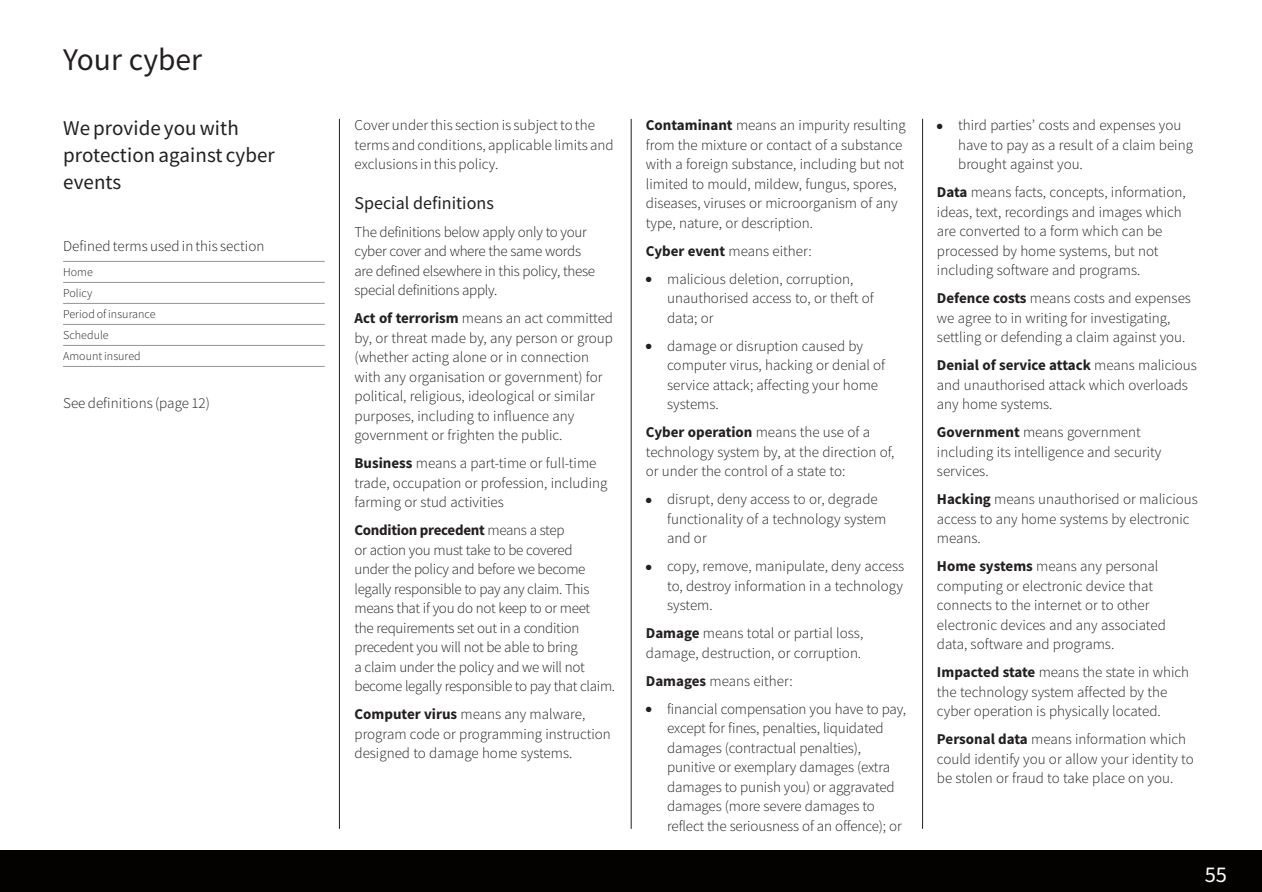
<style>
.page{position:relative;width:1262px;height:892px;background:#fff}
.page>*{position:absolute;margin:0;border:0;box-sizing:border-box;transform-origin:0 0}
.t1{font:31.5px "Source Sans Pro";color:#231f20}
.t2{font:22.5px "Source Sans Pro";color:#fff}
.t3{font:21px/27px "Source Sans Pro";letter-spacing:.005em;color:#231f20}
.t4{font:18px "Source Sans Pro";color:#231f20}
.t5{font:300 15px/19.5px "Source Sans Pro";color:#231f20}
.t6{font:300 15px/19.5px "Source Sans Pro";letter-spacing:-.02em;color:#231f20}
.t7{font:300 12px/21px "Source Sans Pro";letter-spacing:.005em;color:#231f20}
.s1{font-weight:700}
</style>
<div class="page">
<div style="left:0;top:850px;width:1261px;height:42px;background:#040101"></div>
<hr style="left:339px;top:119px;width:1px;height:709px;background:#231f20">
<hr style="left:631px;top:119px;width:1px;height:709px;background:#231f20">
<hr style="left:922px;top:119px;width:1px;height:709px;background:#231f20">
<hr style="left:63px;top:261px;width:262px;height:1px;background:#939598">
<hr style="left:63px;top:282px;width:262px;height:1px;background:#939598">
<hr style="left:63px;top:303px;width:262px;height:1px;background:#939598">
<hr style="left:63px;top:324px;width:262px;height:1px;background:#939598">
<hr style="left:63px;top:345px;width:262px;height:1px;background:#939598">
<hr style="left:63px;top:366px;width:262px;height:1px;background:#939598">
<h1 class="t1" style="left:63px;top:39px;width:141px">Your cyber</h1>
<h3 class="t3" style="left:63px;top:114px;width:213px">We provide you with protection against cyber events</h3>
<p class="t5" style="left:63px;top:236px;width:203px">Defined terms used in this section</p>
<p class="t7" style="left:63px;top:262px;width:94px">Home<br>Policy<br>Period of insurance<br>Schedule<br>Amount insured</p>
<p class="t5" style="left:63px;top:393px;width:148px">See definitions (page 12)</p>
<p class="t5" style="left:354px;top:115px;width:261px">Cover under this section is subject to the terms and conditions, applicable limits and exclusions in this policy.</p>
<p class="t4" style="left:354px;top:191px;width:141px">Special definitions</p>
<p class="t6" style="left:354px;top:222px;width:242px">The definitions below apply only to your cyber cover and where the same words are defined elsewhere in this policy, these special definitions apply.</p>
<p class="t5" style="left:354px;top:308px;width:260px"><span class="s1">Act of terrorism</span> means an act committed by, or threat made by, any person or group (whether acting alone or in connection with any organisation or government) for political, religious, ideological or similar purposes, including to influence any government or frighten the public.</p>
<p class="t5" style="left:354px;top:453px;width:254px"><span class="s1">Business</span> means a part-time or full-time trade, occupation or profession, including farming or stud activities</p>
<p class="t6" style="left:354px;top:520px;width:262px"><span class="s1">Condition precedent</span> means a step<br>or action you must take to be covered<br>under the policy and before we become legally responsible to pay any claim. This means that if you do not keep to or meet<br>the requirements set out in a condition precedent you will not be able to bring<br>a claim under the policy and we will not become legally responsible to pay that claim.</p>
<p class="t5" style="left:354px;top:704px;width:258px"><span class="s1">Computer virus</span> means any malware, program code or programming instruction designed to damage home systems.</p>
<p class="t5" style="left:646px;top:115px;width:261px"><span class="s1">Contaminant</span> means an impurity resulting from the mixture or contact of a substance with a foreign substance, including but not limited to mould, mildew, fungus, spores, diseases, viruses or microorganism of any type, nature, or description.</p>
<p class="t5" style="left:646px;top:241px;width:167px"><span class="s1">Cyber event</span> means either:</p>
<p class="t5" style="left:667px;top:269px;width:208px;text-indent:-21px">● malicious deletion, corruption, unauthorised access to, or theft of data; or</p>
<p class="t5" style="left:667px;top:336px;width:219px;text-indent:-21px">● damage or disruption caused by computer virus, hacking or denial of service attack; affecting your home systems.</p>
<p class="t5" style="left:646px;top:422px;width:250px"><span class="s1">Cyber operation</span> means the use of a technology system by, at the direction of, or under the control of a state to:</p>
<p class="t5" style="left:667px;top:489px;width:221px;text-indent:-21px">● disrupt, deny access to or, degrade functionality of a technology system and or</p>
<p class="t5" style="left:667px;top:556px;width:238px;text-align:justify;text-indent:-21px">● copy, remove, manipulate, deny access to, destroy information in a technology system.</p>
<p class="t5" style="left:646px;top:623px;width:219px"><span class="s1">Damage</span> means total or partial loss, damage, destruction, or corruption.</p>
<p class="t5" style="left:646px;top:671px;width:148px"><span class="s1">Damages</span> means either:</p>
<p class="t5" style="left:667px;top:699px;width:240px;text-indent:-21px">● financial compensation you have to pay, except for fines, penalties, liquidated damages (contractual penalties), punitive or exemplary damages (extra damages to punish you) or aggravated damages (more severe damages to reflect the seriousness of an offence); or</p>
<p class="t5" style="left:958px;top:115px;width:236px;text-indent:-21px">● third parties’ costs and expenses you have to pay as a result of a claim being brought against you.</p>
<p class="t5" style="left:937px;top:182px;width:250px"><span class="s1">Data</span> means facts, concepts, information, ideas, text, recordings and images which are converted to a form which can be processed by home systems, but not including software and programs.</p>
<p class="t5" style="left:937px;top:288px;width:255px"><span class="s1">Defence costs</span> means costs and expenses we agree to in writing for investigating, settling or defending a claim against you.</p>
<p class="t5" style="left:937px;top:355px;width:261px"><span class="s1">Denial of service attack</span> means malicious and unauthorised attack which overloads any home systems.</p>
<p class="t5" style="left:937px;top:422px;width:226px"><span class="s1">Government</span> means government including its intelligence and security services.</p>
<p class="t5" style="left:937px;top:489px;width:262px"><span class="s1">Hacking</span> means unauthorised or malicious access to any home systems by electronic means.</p>
<p class="t5" style="left:937px;top:556px;width:230px"><span class="s1">Home systems</span> means any personal computing or electronic device that connects to the internet or to other electronic devices and any associated data, software and programs.</p>
<p class="t5" style="left:937px;top:662px;width:254px"><span class="s1">Impacted state</span> means the state in which the technology system affected by the cyber operation is physically located.</p>
<p class="t5" style="left:937px;top:729px;width:258px"><span class="s1">Personal data</span> means information which could identify you or allow your identity to be stolen or fraud to take place on you.</p>
<h2 class="t2" style="left:1204px;top:860px;width:24px">55</h2>
</div>
